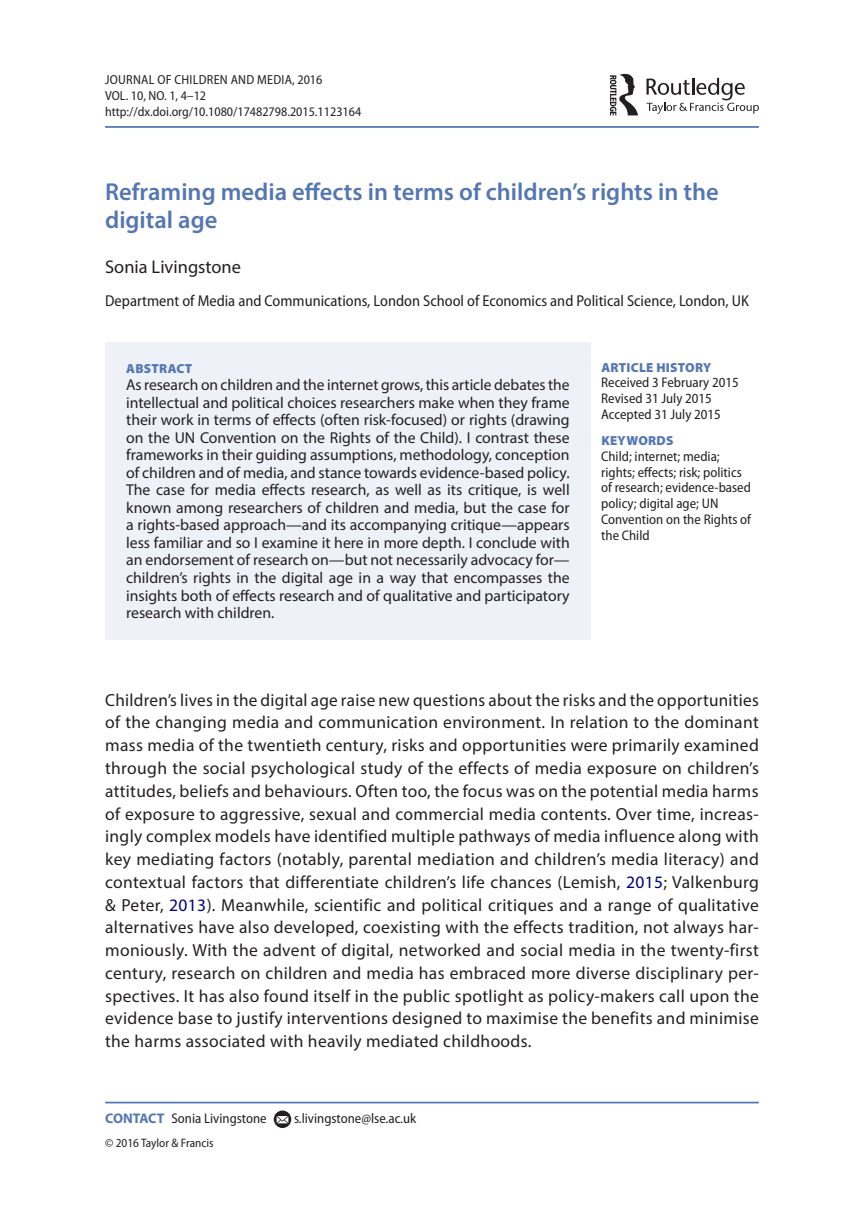
<style>
.page{position:relative;width:864px;height:1231px;background:#fff}
.page>*{position:absolute;margin:0;border:0;box-sizing:border-box;transform-origin:0 0}
.t1{font:600 24.5px/28px "Myriad Pro";color:#5477b3}
.t2{font:18.38px "Myriad Pro";color:#231f20}
.t3{font:17.5px/22.8px "Myriad Pro";letter-spacing:.02em;color:#231f20;text-align:justify}
.t4{font:15.75px/17.5px "Myriad Pro";color:#231f20;text-align:justify}
.t5{font:semi-condensed 15.75px "Myriad Pro";color:#231f20}
.t6{font:semi-condensed 14px/15.8px "Myriad Pro";color:#231f20}
.t7{font:semi-condensed 13.12px/15.8px "Myriad Pro";color:#231f20}
.t8{font:900 13.12px "Myriad Pro";letter-spacing:.02em;color:#5477b3}
.t9{font:semi-condensed 12.25px "Myriad Pro";color:#231f20}
.s1{color:#000080}
.s2{font-weight:700;font-stretch:normal;color:#5477b3}
</style>
<div class="page">
<hr style="left:105px;top:126px;width:653px;height:2px;background:#5477b3">
<div style="left:105px;top:342px;width:485px;height:297px;background:#eef1f7"></div>
<hr style="left:105px;top:1101px;width:653px;height:2px;background:#5477b3">
<svg style="left:273px;top:1110px;width:18px;height:17px"></svg>
<svg style="left:276px;top:1115px;width:12px;height:8px"></svg>
<svg style="left:646px;top:78px;width:112px;height:36px"></svg>
<svg style="left:610px;top:74px;width:27px;height:42px"></svg>
<p class="t7" style="left:105px;top:72px;width:257px">Journal of Children and Media, 2016<br>VOL. 10, NO. 1, 4–12 http://dx.doi.org/10.1080/17482798.2015.1123164</p>
<h1 class="t1" style="left:105px;top:177px;width:615px">Reframing media effects in terms of children’s rights in the digital age</h1>
<p class="t2" style="left:105px;top:256px;width:137px">Sonia Livingstone</p>
<p class="t5" style="left:105px;top:292px;width:645px">Department of Media and Communications, London School of Economics and Political Science, London, UK</p>
<p class="t8" style="left:126px;top:361px;width:68px">ABSTRACT</p>
<p class="t4" style="left:126px;top:376px;width:445px">As research on children and the internet grows, this article debates the intellectual and political choices researchers make when they frame their work in terms of effects (often risk-focused) or rights (drawing on the UN Convention on the Rights of the Child). I contrast these frameworks in their guiding assumptions, methodology, conception of children and of media, and stance towards evidence-based policy.<br>The case for media effects research, as well as its critique, is well known among researchers of children and media, but the case for a rights-based approach—and its accompanying critique—appears less familiar and so I examine it here in more depth. I conclude with an endorsement of research on—but not necessarily advocacy for— children’s rights in the digital age in a way that encompasses the insights both of effects research and of qualitative and participatory research with children.</p>
<p class="t8" style="left:601px;top:360px;width:111px">ARTICLE HISTORY</p>
<p class="t6" style="left:601px;top:375px;width:139px">Received 3 February 2015<br>Revised 31 July 2015<br>Accepted 31 July 2015</p>
<p class="t8" style="left:601px;top:433px;width:74px">KEYWORDS</p>
<p class="t6" style="left:601px;top:448px;width:152px">Child; internet; media; rights; effects; risk; politics of research; evidence-based policy; digital age; UN<br>Convention on the Rights of the Child</p>
<p class="t3" style="left:105px;top:688px;width:655px">Children’s lives in the digital age raise new questions about the risks and the opportunities of the changing media and communication environment. In relation to the dominant mass media of the twentieth century, risks and opportunities were primarily examined through the social psychological study of the effects of media exposure on children’s attitudes, beliefs and behaviours. Often too, the focus was on the potential media harms of exposure to aggressive, sexual and commercial media contents. Over time, increas&shy;ingly complex models have identified multiple pathways of media influence along with key mediating factors (notably, parental mediation and children’s media literacy) and contextual factors that differentiate children’s life chances (Lemish, <span class="s1">2015</span>; Valkenburg &amp; Peter, <span class="s1">2013</span>). Meanwhile, scientific and political critiques and a range of qualitative alternatives have also developed, coexisting with the effects tradition, not always har&shy;moniously. With the advent of digital, networked and social media in the twenty-first century, research on children and media has embraced more diverse disciplinary per&shy;spectives. It has also found itself in the public spotlight as policy-makers call upon the evidence base to justify interventions designed to maximise the benefits and minimise the harms associated with heavily mediated childhoods.</p>
<p class="t6" style="left:105px;top:1110px;width:163px"><span class="s2">CONTACT</span> Sonia Livingstone</p>
<p class="t6" style="left:294px;top:1110px;width:124px">s.livingstone@lse.ac.uk</p>
<p class="t9" style="left:105px;top:1135px;width:110px">© 2016 Taylor &amp; Francis</p>
</div>
